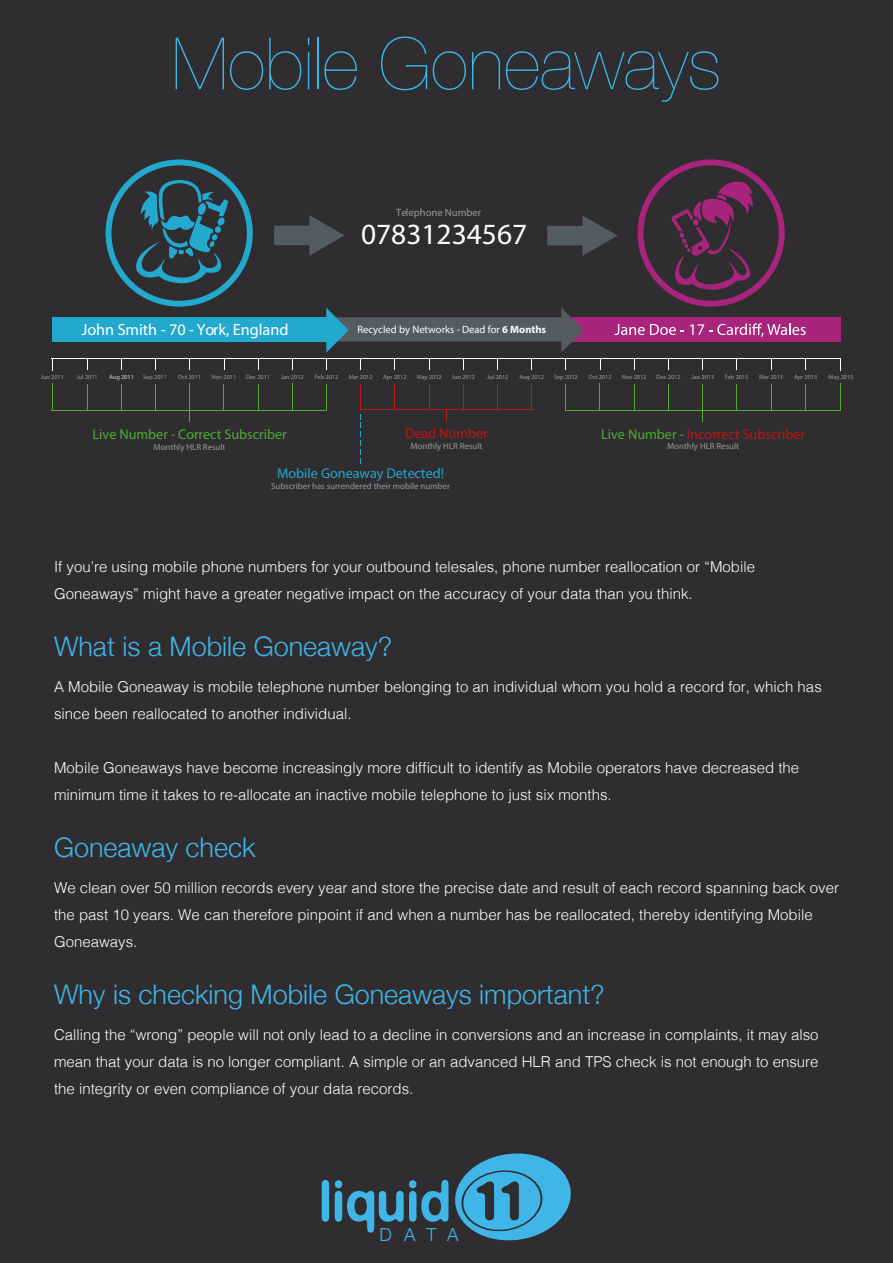
<style>
.page{position:relative;width:893px;height:1263px;background:#2f2d2f}
.page>*{position:absolute;margin:0;border:0;box-sizing:border-box;transform-origin:0 0}
.t1{font:200 72px "Helvetica Neue";color:#3fb5e8}
.t2{font:29.4px "Myriad Pro";color:#fff}
.t3{font:300 27px "Helvetica Neue";color:#3fb5e8}
.t4{font:300 18px "Helvetica Neue";color:#3fb5e8}
.t5{font:16.2px "Myriad Pro";color:#fff}
.t6{font:300 15px/27px "Helvetica";color:#fff}
.t7{font:14.1px "Myriad Pro";color:#b81817}
.t8{font:14.1px "Myriad Pro";color:#4ead33}
.t9{font:14.1px "Myriad Pro";color:#23a8ce}
.t10{font:10.65px "Myriad Pro";color:#fff}
.t11{font:10.65px "Myriad Pro";color:#9a999a}
.t12{font:8.85px "Myriad Pro";color:#9a999a}
.t13{font:6.15px "Myriad Pro";color:#9d9d9c}
.s1{font-weight:700}
.s2{color:#4ead33}
</style>
<div class="page">
<svg style="left:322px;top:1180px;width:7px;height:42px"></svg>
<svg style="left:335px;top:1153px;width:236px;height:88px"></svg>
<svg style="left:106px;top:159px;width:147px;height:148px"></svg>
<svg style="left:637px;top:159px;width:148px;height:148px"></svg>
<div style="left:565px;top:317px;width:276px;height:25px;background:#a9257d"></div>
<div style="left:52px;top:317px;width:276px;height:25px;background:#23a8ce"></div>
<svg style="left:614px;top:324px;width:70px;height:11px"></svg>
<svg style="left:690px;top:323px;width:116px;height:14px"></svg>
<hr style="left:52px;top:358px;width:789px;height:1px;background:#fff">
<svg style="left:292px;top:307px;width:292px;height:63px"></svg>
<svg style="left:326px;top:384px;width:1px;height:25px"></svg>
<svg style="left:292px;top:384px;width:1px;height:25px"></svg>
<svg style="left:258px;top:384px;width:1px;height:25px"></svg>
<svg style="left:223px;top:384px;width:1px;height:25px"></svg>
<svg style="left:155px;top:384px;width:1px;height:25px"></svg>
<svg style="left:121px;top:384px;width:1px;height:25px"></svg>
<svg style="left:87px;top:384px;width:1px;height:25px"></svg>
<svg style="left:52px;top:383px;width:1px;height:26px"></svg>
<hr style="left:52px;top:409px;width:275px;height:1px;background:#4ead33">
<svg style="left:189px;top:384px;width:1px;height:38px"></svg>
<svg style="left:446px;top:410px;width:1px;height:12px"></svg>
<svg style="left:531px;top:384px;width:1px;height:25px"></svg>
<svg style="left:497px;top:384px;width:1px;height:25px"></svg>
<svg style="left:463px;top:384px;width:1px;height:25px"></svg>
<svg style="left:429px;top:384px;width:1px;height:25px"></svg>
<svg style="left:394px;top:384px;width:1px;height:25px"></svg>
<hr style="left:360px;top:409px;width:172px;height:1px;background:#b81817">
<svg style="left:840px;top:383px;width:1px;height:27px"></svg>
<svg style="left:805px;top:384px;width:1px;height:26px"></svg>
<svg style="left:771px;top:384px;width:1px;height:26px"></svg>
<svg style="left:736px;top:384px;width:1px;height:26px"></svg>
<svg style="left:668px;top:384px;width:1px;height:26px"></svg>
<svg style="left:634px;top:384px;width:1px;height:26px"></svg>
<svg style="left:599px;top:384px;width:1px;height:26px"></svg>
<svg style="left:565px;top:384px;width:1px;height:26px"></svg>
<hr style="left:565px;top:410px;width:276px;height:1px;background:#4ead33">
<svg style="left:702px;top:384px;width:1px;height:38px"></svg>
<svg style="left:274px;top:215px;width:70px;height:41px"></svg>
<svg style="left:547px;top:216px;width:70px;height:40px"></svg>
<svg style="left:360px;top:384px;width:1px;height:80px"></svg>
<h1 class="t1" style="left:172px;top:8px;width:551px">Mobile Goneaways</h1>
<p class="t11" style="left:396px;top:205px;width:87px">Telephone Number</p>
<h2 class="t2" style="left:361px;top:216px;width:168px">07831234567</h2>
<p class="t5" style="left:81px;top:319px;width:209px">John Smith - 70 - York, England</p>
<p class="t10" style="left:357px;top:323px;width:190px">Recycled by Networks - Dead for <span class="s1">6 Months</span></p>
<p class="t13" style="left:41px;top:373px;width:25px">Jun 2011</p>
<p class="t13" style="left:77px;top:373px;width:23px">Jul 2011</p>
<p class="t13" style="left:109px;top:373px;width:26px">Aug 2011</p>
<p class="t13" style="left:143px;top:373px;width:25px">Sep 2011</p>
<p class="t13" style="left:178px;top:373px;width:25px">Oct 2011</p>
<p class="t13" style="left:212px;top:373px;width:26px">Nov 2011</p>
<p class="t13" style="left:246px;top:373px;width:25px">Dec 2011</p>
<p class="t13" style="left:281px;top:374px;width:24px">Jan 2012</p>
<p class="t13" style="left:315px;top:373px;width:25px">Feb 2012</p>
<p class="t13" style="left:349px;top:373px;width:25px">Mar 2012</p>
<p class="t13" style="left:383px;top:373px;width:25px">Apr 2012</p>
<p class="t13" style="left:417px;top:373px;width:26px">May 2012</p>
<p class="t13" style="left:452px;top:373px;width:25px">Jun 2012</p>
<p class="t13" style="left:487px;top:373px;width:23px">Jul 2012</p>
<p class="t13" style="left:519px;top:373px;width:26px">Aug 2012</p>
<p class="t13" style="left:554px;top:373px;width:25px">Sep 2012</p>
<p class="t13" style="left:588px;top:373px;width:25px">Oct 2012</p>
<p class="t13" style="left:622px;top:373px;width:26px">Nov 2012</p>
<p class="t13" style="left:657px;top:373px;width:25px">Dec 2012</p>
<p class="t13" style="left:691px;top:373px;width:24px">Jan 2013</p>
<p class="t13" style="left:725px;top:373px;width:25px">Feb 2013</p>
<p class="t13" style="left:759px;top:373px;width:25px">Mar 2013</p>
<p class="t13" style="left:794px;top:373px;width:25px">Apr 2013</p>
<p class="t13" style="left:828px;top:373px;width:26px">May 2013</p>
<p class="t8" style="left:93px;top:426px;width:196px">Live Number - Correct Subscriber</p>
<p class="t12" style="left:154px;top:441px;width:73px">Monthly HLR Result</p>
<p class="t7" style="left:405px;top:425px;width:84px">Dead Number</p>
<p class="t12" style="left:410px;top:441px;width:73px">Monthly HLR Result</p>
<p class="t9" style="left:277px;top:465px;width:168px">Mobile Goneaway Detected!</p>
<p class="t12" style="left:271px;top:480px;width:180px">Subscriber has surrendered their mobile number</p>
<p class="t7" style="left:601px;top:425px;width:205px"><span class="s2">Live Number -</span> Incorrect Subscriber</p>
<p class="t12" style="left:667px;top:441px;width:73px">Monthly HLR Result</p>
<p class="t6" style="left:54px;top:552px;width:703px">If you’re using mobile phone numbers for your outbound telesales, phone number reallocation or “Mobile<br>Goneaways” might have a greater negative impact on the accuracy of your data than you think.</p>
<h3 class="t3" style="left:54px;top:625px;width:340px">What is a Mobile Goneaway?</h3>
<p class="t6" style="left:54px;top:672px;width:769px">A Mobile Goneaway is mobile telephone number belonging to an individual whom you hold a record for, which has since been reallocated to another individual.</p>
<p class="t6" style="left:54px;top:753px;width:747px">Mobile Goneaways have become increasingly more difficult to identify as Mobile operators have decreased the minimum time it takes to re-allocate an inactive mobile telephone to just six months.</p>
<h3 class="t3" style="left:54px;top:826px;width:203px">Goneaway check</h3>
<p class="t6" style="left:54px;top:873px;width:787px">We clean over 50 million records every year and store the precise date and result of each record spanning back over the past 10 years. We can therefore pinpoint if and when a number has be reallocated, thereby identifying Mobile<br>Goneaways.</p>
<h3 class="t3" style="left:54px;top:973px;width:552px">Why is checking Mobile Goneaways important?</h3>
<p class="t6" style="left:54px;top:1020px;width:766px;text-align:justify">Calling the “wrong” people will not only lead to a decline in conversions and an increase in complaints, it may also mean that your data is no longer compliant. A simple or an advanced HLR and TPS check is not enough to ensure the integrity or even compliance of your data records.</p>
<p class="t4" style="left:380px;top:1220px;width:81px">DATA</p>
</div>
